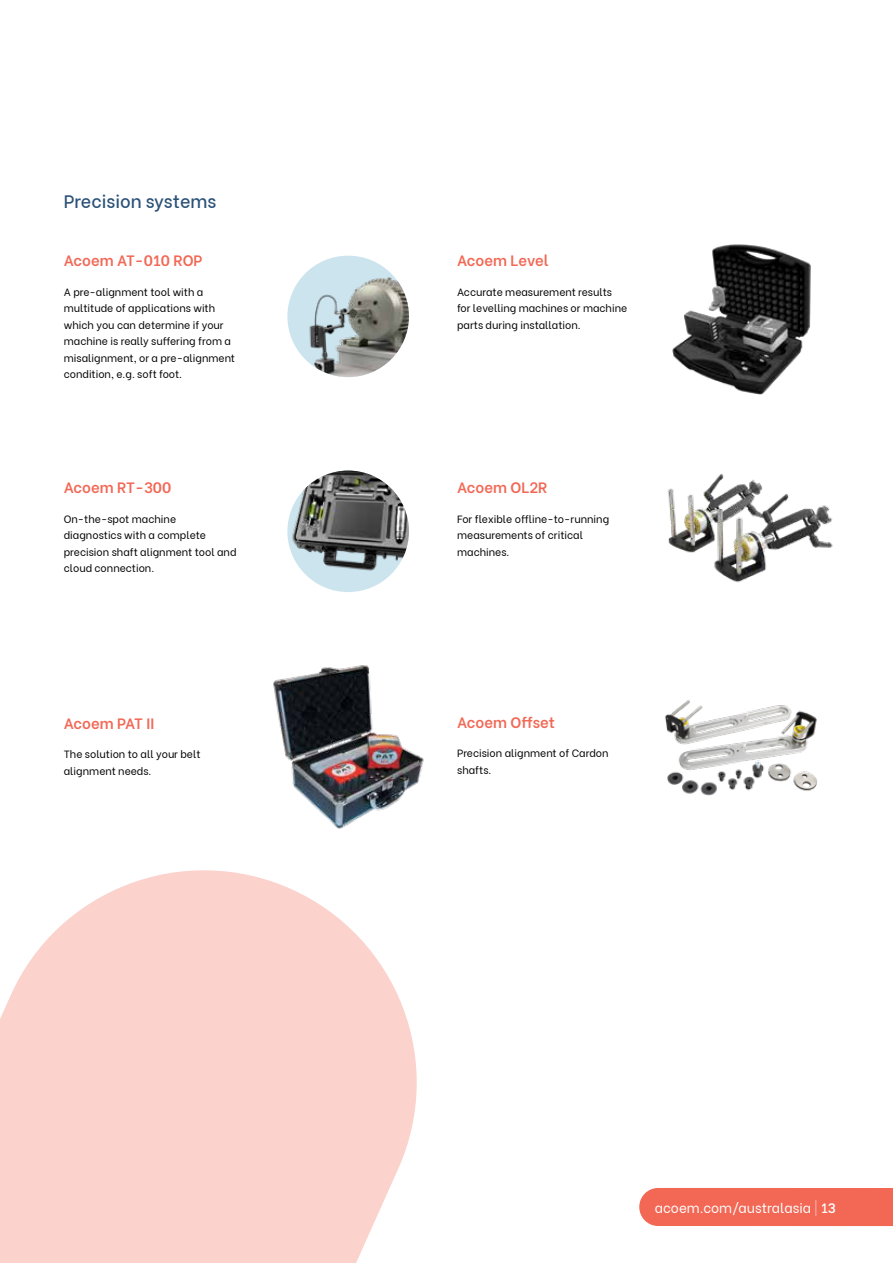
<style>
.page{position:relative;width:893px;height:1263px;background:#fff}
.page>*{position:absolute;margin:0;border:0;box-sizing:border-box;transform-origin:0 0}
.t1{font:500 18px "Be Vietnam";color:#2a5178}
.t2{font:600 15px "Be Vietnam";color:#f26855}
.t3{font:13.5px "Be Vietnam";color:#fff}
.t4{font:10.5px/16.5px "Be Vietnam";color:#000}
.s1{font-weight:100}
.s2{font-weight:500}
.s3{font-weight:600}
</style>
<div class="page">
<svg style="left:0;top:870px;width:417px;height:393px;background:#fbd8d3"></svg>
<img style="left:672px;top:244px;width:139px;height:151px">
<img style="left:667px;top:473px;width:166px;height:110px">
<img style="left:665px;top:699px;width:152px;height:97px">
<img style="left:273px;top:665px;width:151px;height:164px">
<div style="left:287px;top:470px;width:122px;height:122px;background:#cce4ee;border-radius:50%"></div>
<img style="left:287px;top:470px;width:122px;height:105px">
<div style="left:287px;top:256px;width:122px;height:121px;background:#cce4ee;border-radius:50%"></div>
<img style="left:287px;top:277px;width:122px;height:100px">
<div style="left:639px;top:1188px;width:254px;height:38px;background:#f26855"></div>
<h1 class="t1" style="left:64px;top:186px;width:154px">Precision systems</h1>
<h2 class="t2" style="left:64px;top:249px;width:140px">Acoem AT-010 ROP</h2>
<p class="t4" style="left:64px;top:283px;width:173px">A pre-alignment tool with a multitude of applications with which you can determine if your machine is really suffering from a misalignment, or a pre-alignment condition, e.g. soft foot.</p>
<h2 class="t2" style="left:64px;top:475px;width:109px">Acoem RT-300</h2>
<p class="t4" style="left:64px;top:509px;width:174px">On-the-spot machine diagnostics with a complete precision shaft alignment tool and cloud connection.</p>
<h2 class="t2" style="left:64px;top:711px;width:92px">Acoem PAT II</h2>
<p class="t4" style="left:64px;top:745px;width:138px">The solution to all your belt alignment needs.</p>
<h2 class="t2" style="left:457px;top:249px;width:93px">Acoem Level</h2>
<p class="t4" style="left:457px;top:283px;width:172px">Accurate measurement results for levelling machines or machine parts during installation.</p>
<h2 class="t2" style="left:457px;top:475px;width:92px">Acoem OL2R</h2>
<p class="t4" style="left:457px;top:509px;width:154px">For flexible offline-to-running measurements of critical machines.</p>
<h2 class="t2" style="left:457px;top:710px;width:99px">Acoem Offset</h2>
<p class="t4" style="left:457px;top:744px;width:153px">Precision alignment of Cardon shafts.</p>
<p class="t3" style="left:655px;top:1196px;width:183px">acoem.com/australasia <span class="s1">|</span> <span class="s2">1</span><span class="s3">3</span></p>
</div>
